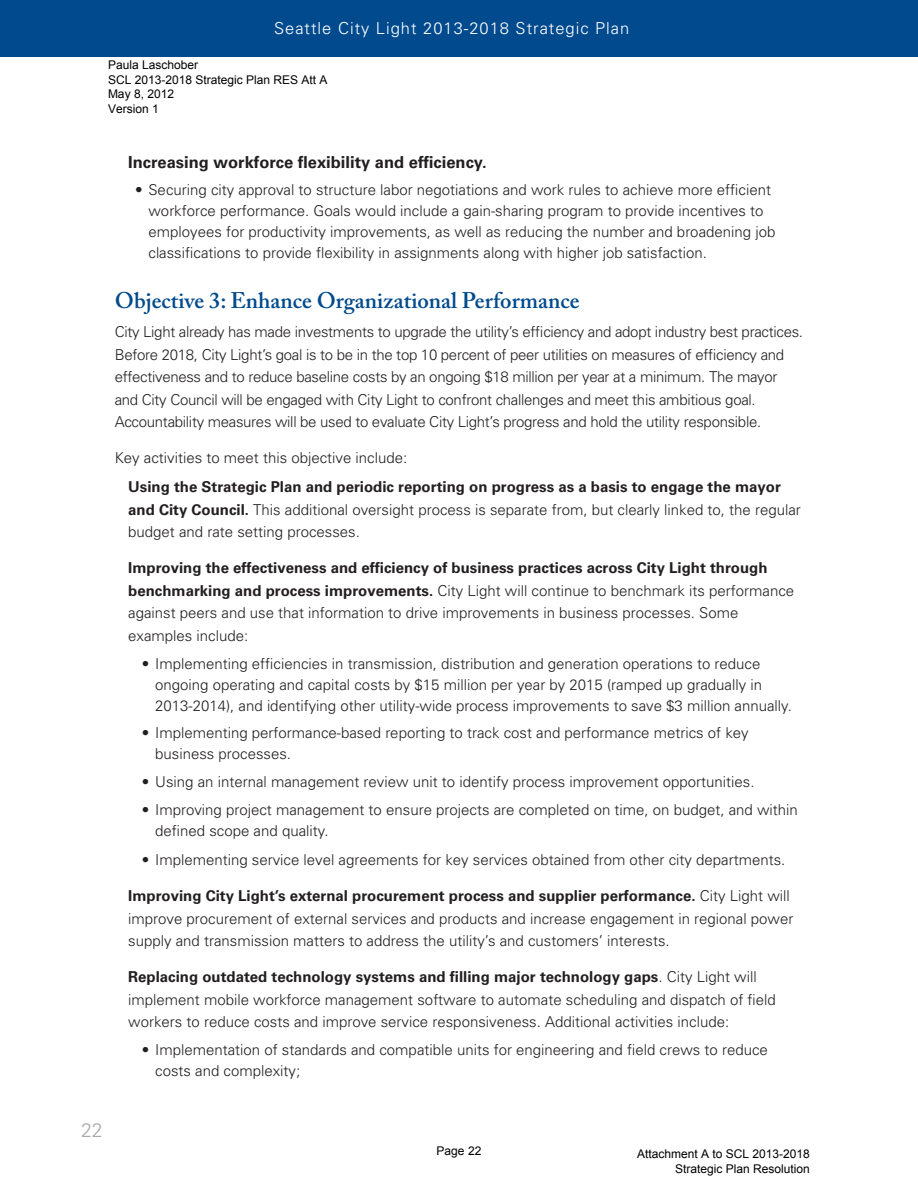
<style>
.page{position:relative;width:918px;height:1188px;background:#fff}
.page>*{position:absolute;margin:0;border:0;box-sizing:border-box;transform-origin:0 0}
.t1{font:600 22.5px "Adobe Caslon Pro";color:#004a8d}
.t2{font:300 19.5px "Univers";color:#a8a9ad}
.Bold_Text{font:700 16.5px "Univers";color:#231f20}
.t3{font:300 16.5px "Univers";letter-spacing:.06em;color:#fff}
.Bullets{font:300 15px/22.5px "Univers";color:#231f20}
.Bullets-2{font:300 15px/22.5px "Univers";letter-spacing:-.02em;color:#231f20}
.t4{font:12px/14.4px "Arial";color:#000}
.s1{font-weight:700}
</style>
<div class="page">
<div style="left:0;top:0;width:918px;height:57px;background:#004a8d"></div>
<p class="t3" style="left:274px;top:18px;width:357px">Seattle City Light 2013-2018 Strategic Plan</p>
<p class="t4" style="left:108px;top:58px;width:221px">Paula Laschober<br>SCL 2013-2018 Strategic Plan RES Att A<br>May 8, 2012<br>Version 1</p>
<p class="Bold_Text" style="left:128px;top:152px;width:360px">Increasing workforce flexibility and efficiency.</p>
<p class="Bullets" style="left:148px;top:180px;width:628px;line-height:21px;text-indent:-14px">• Securing city approval to structure labor negotiations and work rules to achieve more efficient workforce performance. Goals would include a gain-sharing program to provide incentives to employees for productivity improvements, as well as reducing the number and broadening job classifications to provide flexibility in assignments along with higher job satisfaction.</p>
<p class="t1" style="left:115px;top:287px;width:466px">Objective 3: Enhance Organizational Performance</p>
<p class="Bullets-2" style="left:115px;top:321px;width:690px">City Light already has made investments to upgrade the utility’s efficiency and adopt industry best practices.<br>Before 2018, City Light’s goal is to be in the top 10 percent of peer utilities on measures of efficiency and effectiveness and to reduce baseline costs by an ongoing $18 million per year at a minimum. The mayor and City Council will be engaged with City Light to confront challenges and meet this ambitious goal.<br>Accountability measures will be used to evaluate City Light’s progress and hold the utility responsible.</p>
<p class="Bullets" style="left:115px;top:447px;width:294px">Key activities to meet this objective include:</p>
<p class="Bullets" style="left:128px;top:476px;width:674px"><span class="s1">Using the Strategic Plan and periodic reporting on progress as a basis to engage the mayor and City Council.</span> This additional oversight process is separate from, but clearly linked to, the regular budget and rate setting processes.</p>
<p class="Bullets" style="left:128px;top:557px;width:667px"><span class="s1">Improving the effectiveness and efficiency of business practices across City Light through benchmarking and process improvements.</span> City Light will continue to benchmark its performance against peers and use that information to drive improvements in business processes. Some examples include:</p>
<p class="Bullets" style="left:155px;top:653px;width:638px;line-height:21px;text-indent:-14px">• Implementing efficiencies in transmission, distribution and generation operations to reduce ongoing operating and capital costs by $15 million per year by 2015 (ramped up gradually in<br>2013-2014), and identifying other utility-wide process improvements to save $3 million annually.</p>
<p class="Bullets" style="left:155px;top:723px;width:595px;line-height:21px;text-indent:-14px">• Implementing performance-based reporting to track cost and performance metrics of key business processes.</p>
<p class="Bullets" style="left:142px;top:771px;width:614px">• Using an internal management review unit to identify process improvement opportunities.</p>
<p class="Bullets" style="left:155px;top:799px;width:644px;line-height:21px;text-indent:-14px">• Improving project management to ensure projects are completed on time, on budget, and within defined scope and quality.</p>
<p class="Bullets" style="left:142px;top:849px;width:645px">• Implementing service level agreements for key services obtained from other city departments.</p>
<p class="Bullets" style="left:128px;top:885px;width:667px"><span class="s1">Improving City Light’s external procurement process and supplier performance.</span> City Light will improve procurement of external services and products and increase engagement in regional power supply and transmission matters to address the utility’s and customers’ interests.</p>
<p class="Bullets" style="left:128px;top:966px;width:649px"><span class="s1">Replacing outdated technology systems and filling major technology gaps</span>. City Light will implement mobile workforce management software to automate scheduling and dispatch of field workers to reduce costs and improve service responsiveness. Additional activities include:</p>
<p class="Bullets" style="left:155px;top:1039px;width:614px;line-height:21px;text-indent:-14px">• Implementation of standards and compatible units for engineering and field crews to reduce costs and complexity;</p>
<h2 class="t2" style="left:81px;top:1118px;width:23px">22</h2>
<p class="t4" style="left:437px;top:1144px;width:46px">Page 22</p>
<p class="t4" style="left:637px;top:1147px;width:174px;text-align:right">Attachment A to SCL 2013-2018<br>Strategic Plan Resolution</p>
</div>
